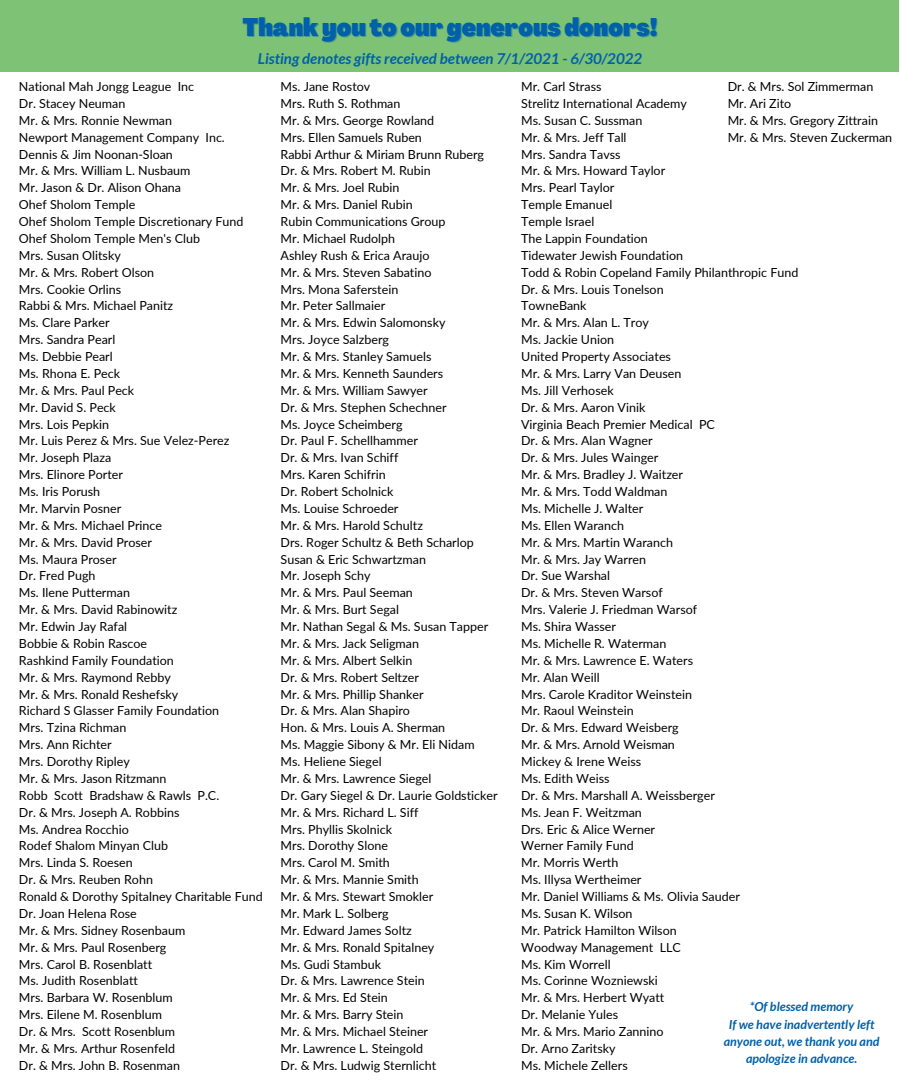
<style>
.page{position:relative;width:900px;height:1080px;background:#fff}
.page>*{position:absolute;margin:0;border:0;box-sizing:border-box;transform-origin:0 0}
.t1{font:900 condensed 25px "Agrandir";color:#0060a9}
.t2{font:italic 700 15px "Lato";color:#0060a9}
.t3{font:12.5px/16.9px "Lato";color:#000}
.t4{font:italic 700 12.5px/17.1px "Lato";color:#0060a9;text-align:center}
</style>
<div class="page">
<div style="left:0;top:0;width:899px;height:72px;background:#7ec375"></div>
<h1 class="t1" style="left:242px;top:17px;width:417px">Thankyou to our generous donors!</h1>
<p class="t2" style="left:258px;top:49px;width:386px">Listing denotes gifts received between 7/1/2021 - 6/30/2022</p>
<p class="t3" style="left:19px;top:78px;width:245px">National Mah Jongg League Inc<br>Dr. Stacey Neuman<br>Mr. &amp; Mrs. Ronnie Newman<br>Newport Management Company Inc.<br>Dennis &amp; Jim Noonan-Sloan<br>Mr. &amp; Mrs. William L. Nusbaum<br>Mr. Jason &amp; Dr. Alison Ohana<br>Ohef Sholom Temple<br>Ohef Sholom Temple Discretionary Fund<br>Ohef Sholom Temple Men's Club<br>Mrs. Susan Olitsky<br>Mr. &amp; Mrs. Robert Olson<br>Mrs. Cookie Orlins<br>Rabbi &amp; Mrs. Michael Panitz<br>Ms. Clare Parker<br>Mrs. Sandra Pearl<br>Ms. Debbie Pearl<br>Ms. Rhona E. Peck<br>Mr. &amp; Mrs. Paul Peck<br>Mr. David S. Peck<br>Mrs. Lois Pepkin<br>Mr. Luis Perez &amp; Mrs. Sue Velez-Perez<br>Mr. Joseph Plaza<br>Mrs. Elinore Porter<br>Ms. Iris Porush<br>Mr. Marvin Posner<br>Mr. &amp; Mrs. Michael Prince<br>Mr. &amp; Mrs. David Proser<br>Ms. Maura Proser<br>Dr. Fred Pugh<br>Ms. Ilene Putterman<br>Mr. &amp; Mrs. David Rabinowitz<br>Mr. Edwin Jay Rafal<br>Bobbie &amp; Robin Rascoe<br>Rashkind Family Foundation<br>Mr. &amp; Mrs. Raymond Rebby<br>Mr. &amp; Mrs. Ronald Reshefsky<br>Richard S Glasser Family Foundation<br>Mrs. Tzina Richman<br>Mrs. Ann Richter<br>Mrs. Dorothy Ripley<br>Mr. &amp; Mrs. Jason Ritzmann<br>Robb Scott Bradshaw &amp; Rawls P.C.<br>Dr. &amp; Mrs. Joseph A. Robbins<br>Ms. Andrea Rocchio<br>Rodef Shalom Minyan Club<br>Mrs. Linda S. Roesen<br>Dr. &amp; Mrs. Reuben Rohn<br>Ronald &amp; Dorothy Spitalney Charitable Fund<br>Dr. Joan Helena Rose<br>Mr. &amp; Mrs. Sidney Rosenbaum<br>Mr. &amp; Mrs. Paul Rosenberg<br>Mrs. Carol B. Rosenblatt<br>Ms. Judith Rosenblatt<br>Mrs. Barbara W. Rosenblum<br>Mrs. Eilene M. Rosenblum<br>Dr. &amp; Mrs. Scott Rosenblum<br>Mr. &amp; Mrs. Arthur Rosenfeld<br>Dr. &amp; Mrs. John B. Rosenman</p>
<p class="t3" style="left:281px;top:78px;width:219px">Ms. Jane Rostov<br>Mrs. Ruth S. Rothman<br>Mr. &amp; Mrs. George Rowland<br>Mrs. Ellen Samuels Ruben<br>Rabbi Arthur &amp; Miriam Brunn Ruberg<br>Dr. &amp; Mrs. Robert M. Rubin<br>Mr. &amp; Mrs. Joel Rubin<br>Mr. &amp; Mrs. Daniel Rubin<br>Rubin Communications Group<br>Mr. Michael Rudolph<br>Ashley Rush &amp; Erica Araujo<br>Mr. &amp; Mrs. Steven Sabatino<br>Mrs. Mona Saferstein<br>Mr. Peter Sallmaier<br>Mr. &amp; Mrs. Edwin Salomonsky<br>Mrs. Joyce Salzberg<br>Mr. &amp; Mrs. Stanley Samuels<br>Mr. &amp; Mrs. Kenneth Saunders<br>Mr. &amp; Mrs. William Sawyer<br>Dr. &amp; Mrs. Stephen Schechner<br>Ms. Joyce Scheimberg<br>Dr. Paul F. Schellhammer<br>Dr. &amp; Mrs. Ivan Schiff<br>Mrs. Karen Schifrin<br>Dr. Robert Scholnick<br>Ms. Louise Schroeder<br>Mr. &amp; Mrs. Harold Schultz<br>Drs. Roger Schultz &amp; Beth Scharlop<br>Susan &amp; Eric Schwartzman<br>Mr. Joseph Schy<br>Mr. &amp; Mrs. Paul Seeman<br>Mr. &amp; Mrs. Burt Segal<br>Mr. Nathan Segal &amp; Ms. Susan Tapper<br>Mr. &amp; Mrs. Jack Seligman<br>Mr. &amp; Mrs. Albert Selkin<br>Dr. &amp; Mrs. Robert Seltzer<br>Mr. &amp; Mrs. Phillip Shanker<br>Dr. &amp; Mrs. Alan Shapiro<br>Hon. &amp; Mrs. Louis A. Sherman<br>Ms. Maggie Sibony &amp; Mr. Eli Nidam<br>Ms. Heliene Siegel<br>Mr. &amp; Mrs. Lawrence Siegel<br>Dr. Gary Siegel &amp; Dr. Laurie Goldsticker<br>Mr. &amp; Mrs. Richard L. Siff<br>Mrs. Phyllis Skolnick<br>Mrs. Dorothy Slone<br>Mrs. Carol M. Smith<br>Mr. &amp; Mrs. Mannie Smith<br>Mr. &amp; Mrs. Stewart Smokler<br>Mr. Mark L. Solberg<br>Mr. Edward James Soltz<br>Mr. &amp; Mrs. Ronald Spitalney<br>Ms. Gudi Stambuk<br>Dr. &amp; Mrs. Lawrence Stein<br>Mr. &amp; Mrs. Ed Stein<br>Mr. &amp; Mrs. Barry Stein<br>Mr. &amp; Mrs. Michael Steiner<br>Mr. Lawrence L. Steingold<br>Dr. &amp; Mrs. Ludwig Sternlicht</p>
<p class="t3" style="left:521px;top:78px;width:279px">Mr. Carl Strass<br>Strelitz International Academy<br>Ms. Susan C. Sussman<br>Mr. &amp; Mrs. Jeff Tall<br>Mrs. Sandra Tavss<br>Mr. &amp; Mrs. Howard Taylor<br>Mrs. Pearl Taylor<br>Temple Emanuel<br>Temple Israel<br>The Lappin Foundation<br>Tidewater Jewish Foundation<br>Todd &amp; Robin Copeland Family Philanthropic Fund<br>Dr. &amp; Mrs. Louis Tonelson<br>TowneBank<br>Mr. &amp; Mrs. Alan L. Troy<br>Ms. Jackie Union<br>United Property Associates<br>Mr. &amp; Mrs. Larry Van Deusen<br>Ms. Jill Verhosek<br>Dr. &amp; Mrs. Aaron Vinik<br>Virginia Beach Premier Medical PC<br>Dr. &amp; Mrs. Alan Wagner<br>Dr. &amp; Mrs. Jules Wainger<br>Mr. &amp; Mrs. Bradley J. Waitzer<br>Mr. &amp; Mrs. Todd Waldman<br>Ms. Michelle J. Walter<br>Ms. Ellen Waranch<br>Mr. &amp; Mrs. Martin Waranch<br>Mr. &amp; Mrs. Jay Warren<br>Dr. Sue Warshal<br>Dr. &amp; Mrs. Steven Warsof<br>Mrs. Valerie J. Friedman Warsof<br>Ms. Shira Wasser<br>Ms. Michelle R. Waterman<br>Mr. &amp; Mrs. Lawrence E. Waters<br>Mr. Alan Weill<br>Mrs. Carole Kraditor Weinstein<br>Mr. Raoul Weinstein<br>Dr. &amp; Mrs. Edward Weisberg<br>Mr. &amp; Mrs. Arnold Weisman<br>Mickey &amp; Irene Weiss<br>Ms. Edith Weiss<br>Dr. &amp; Mrs. Marshall A. Weissberger<br>Ms. Jean F. Weitzman<br>Drs. Eric &amp; Alice Werner<br>Werner Family Fund<br>Mr. Morris Werth<br>Ms. Illysa Wertheimer<br>Mr. Daniel Williams &amp; Ms. Olivia Sauder<br>Ms. Susan K. Wilson<br>Mr. Patrick Hamilton Wilson<br>Woodway Management LLC<br>Ms. Kim Worrell<br>Ms. Corinne Wozniewski<br>Mr. &amp; Mrs. Herbert Wyatt<br>Dr. Melanie Yules<br>Mr. &amp; Mrs. Mario Zannino<br>Dr. Arno Zaritsky<br>Ms. Michele Zellers</p>
<p class="t3" style="left:728px;top:78px;width:166px">Dr. &amp; Mrs. Sol Zimmerman<br>Mr. Ari Zito<br>Mr. &amp; Mrs. Gregory Zittrain<br>Mr. &amp; Mrs. Steven Zuckerman</p>
<p class="t4" style="left:724px;top:998px;width:157px">*Of blessed memory<br>If we have inadvertently left anyone out, we thank you and apologize in advance.</p>
</div>
